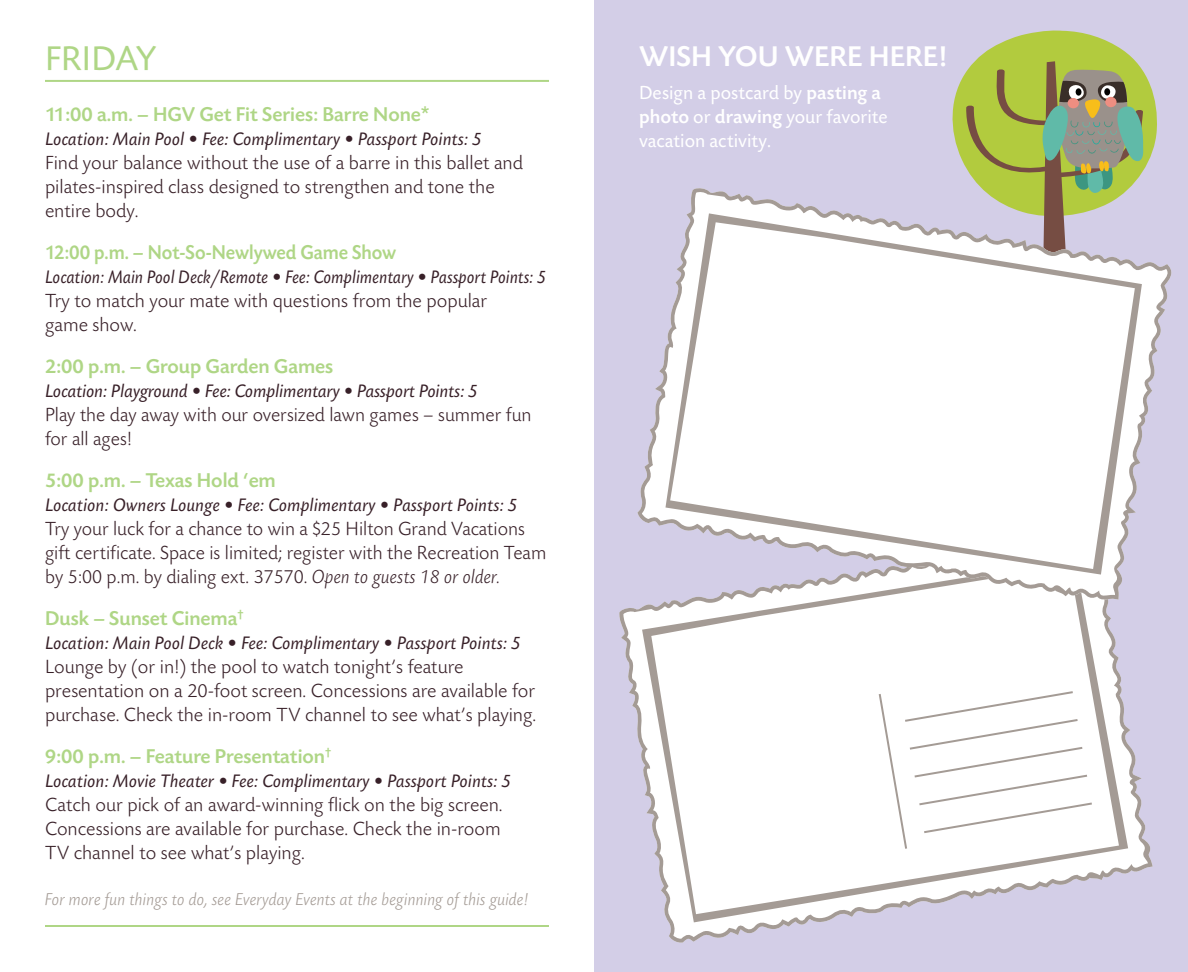
<style>
.page{position:relative;width:1188px;height:972px;background:#fff}
.page>*{position:absolute;margin:0;border:0;box-sizing:border-box;transform-origin:0 0}
.t1{font:36px "Today Sans BEF";color:#afd686}
.t2{font:500 30px "Today Sans BEF";color:#fff}
.t3{font:500 21px "Today Sans HEF";color:#afd686}
.t4{font:500 21px "Today Sans HEF";color:#afd686;scale:.93 1}
.t5{font:300 20px/24px "Today Sans BEF";color:#382028}
.t6{font:20px/24px "Today Sans BEF";color:#fff}
.t7{font:italic 19px "Today Sans BEF";color:#382028}
.t8{font:italic 19px "Today Sans BEF";color:#382028;scale:.93 1}
.t9{font:italic 300 18px "Today Sans BEF";color:#a49b95}
.s1{font-style:italic}
.s2{font-weight:500}
</style>
<div class="page">
<hr style="left:45px;top:925px;width:504px;height:2px;background:#afd686">
<hr style="left:45px;top:80px;width:504px;height:2px;background:#afd686">
<div style="left:594px;top:0;width:594px;height:972px;background:#d3cee7"></div>
<svg style="left:952px;top:30px;width:205px;height:158px;background:#a7b56b"></svg>
<svg style="left:619px;top:607px;width:534px;height:336px"></svg>
<svg style="left:642px;top:600px;width:486px;height:322px;background:#f3f1f3"></svg>
<svg style="left:637px;top:188px;width:535px;height:412px"></svg>
<svg style="left:665px;top:213px;width:477px;height:362px;background:#f2f1f3"></svg>
<svg style="left:877px;top:690px;width:217px;height:161px;background:#f9f9f8"></svg>
<h1 class="t1" style="left:45px;top:39px;width:113px">FRIDAY</h1>
<p class="t3" style="left:45px;top:104px;width:386px">11:00 a.m. – HGV Get Fit Series: Barre None*</p>
<p class="t7" style="left:45px;top:129px;width:438px">Location: Main Pool • Fee: Complimentary • Passport Points: 5</p>
<p class="t5" style="left:45px;top:152px;width:480px">Find your balance without the use of a barre in this ballet and pilates-inspired class designed to strengthen and tone the entire body.</p>
<p class="t4" style="left:45px;top:242px;width:379px">12:00 p.m. – Not-So-Newlywed Game Show</p>
<p class="t8" style="left:45px;top:267px;width:540px">Location: Main Pool Deck/Remote • Fee: Complimentary • Passport Points: 5</p>
<p class="t5" style="left:45px;top:290px;width:444px">Try to match your mate with questions from the popular game show.</p>
<p class="t3" style="left:45px;top:356px;width:290px">2:00 p.m. – Group Garden Games</p>
<p class="t7" style="left:45px;top:381px;width:434px">Location: Playground • Fee: Complimentary • Passport Points: 5</p>
<p class="t5" style="left:45px;top:404px;width:488px">Play the day away with our oversized lawn games – summer fun for all ages!</p>
<p class="t3" style="left:45px;top:470px;width:232px">5:00 p.m. – Texas Hold ‘em</p>
<p class="t7" style="left:45px;top:495px;width:474px">Location: Owners Lounge • Fee: Complimentary • Passport Points: 5</p>
<p class="t5" style="left:45px;top:518px;width:503px">Try your luck for a chance to win a $25 Hilton Grand Vacations gift certificate. Space is limited; register with the Recreation Team by 5:00 p.m. by dialing ext. 37570. <span class="s1">Open to guests 18 or older.</span></p>
<p class="t3" style="left:45px;top:608px;width:200px">Dusk – Sunset Cinema<sup>†</sup></p>
<p class="t7" style="left:45px;top:633px;width:477px">Location: Main Pool Deck • Fee: Complimentary • Passport Points: 5</p>
<p class="t5" style="left:45px;top:656px;width:493px">Lounge by (or in!) the pool to watch tonight’s feature presentation on a 20-foot screen. Concessions are available for purchase. Check the in-room TV channel to see what’s playing.</p>
<p class="t3" style="left:45px;top:746px;width:288px">9:00 p.m. – Feature Presentation<sup>†</sup></p>
<p class="t7" style="left:45px;top:771px;width:468px">Location: Movie Theater • Fee: Complimentary • Passport Points: 5</p>
<p class="t5" style="left:45px;top:794px;width:459px;text-align:justify">Catch our pick of an award-winning flick on the big screen.<br>Concessions are available for purchase. Check the in-room TV channel to see what’s playing.</p>
<p class="t9" style="left:45px;top:890px;width:485px">For more fun things to do, see Everyday Events at the beginning of this guide!</p>
<h2 class="t2" style="left:639px;top:40px;width:309px">WISH YOU WERE HERE!</h2>
<p class="t6" style="left:639px;top:81px;width:250px">Design a postcard by <span class="s2">pasting a photo</span> or <span class="s2">drawing</span> your favorite vacation activity.</p>
</div>
